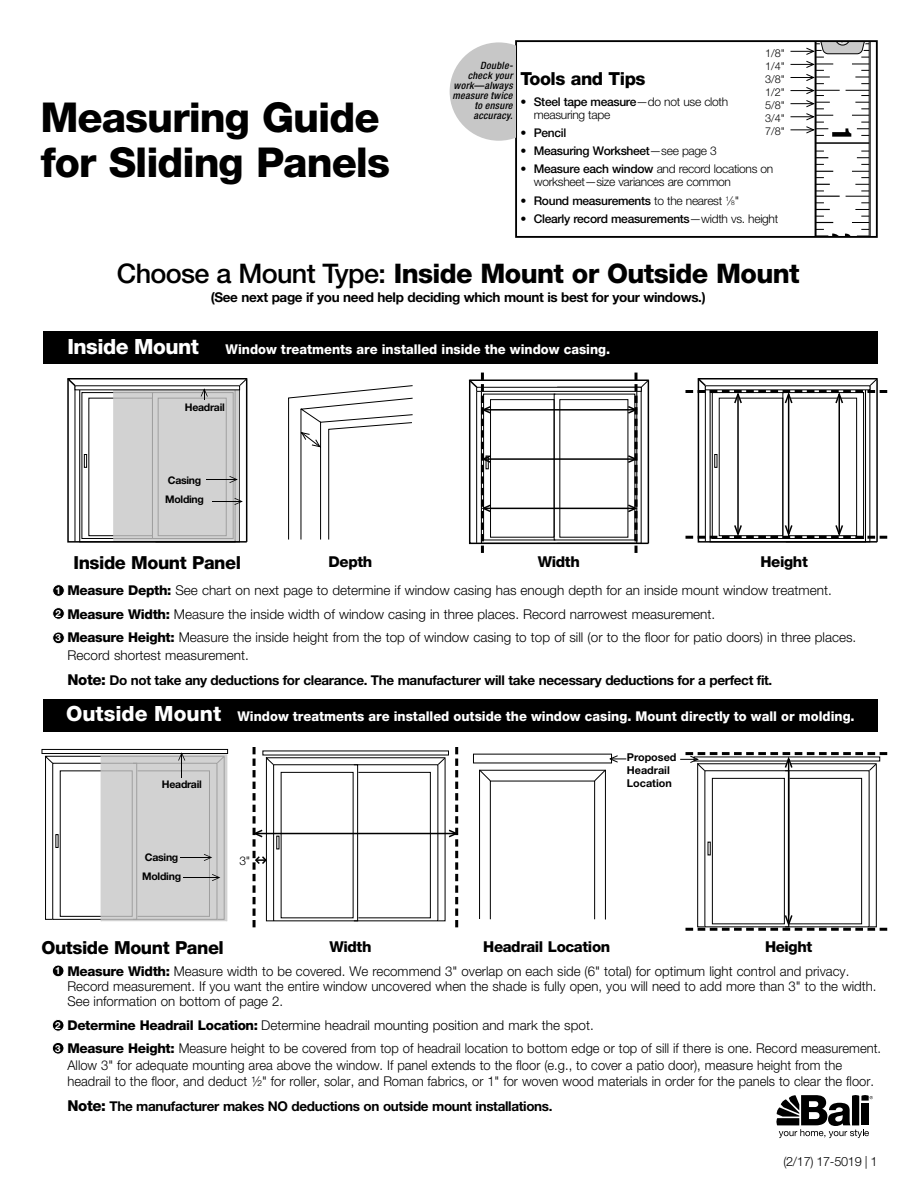
<style>
.page{position:relative;width:918px;height:1188px;background:#fff}
.page>*{position:absolute;margin:0;border:0;box-sizing:border-box;transform-origin:0 0}
.t1{font:800 41.25px/45px "Helvetica Neue LT Std";letter-spacing:-.025em;color:#000}
.t2{font:800 27px "Helvetica Neue LT Std";letter-spacing:-.025em;color:#000}
.t3{font:800 21px "Helvetica Neue LT Std";letter-spacing:-.025em;color:#fff}
.t4{font:800 18px "Helvetica Neue LT Std";letter-spacing:-.025em;color:#000}
.t5{font:800 15px "Helvetica Neue LT Std";letter-spacing:-.025em;color:#000}
.t6{font:300 13.5px/15px "Helvetica Neue LT Std";color:#000}
.t7{font:300 13.5px/16.5px "Helvetica Neue LT Std";color:#000;scale:.96 1}
.t8{font:700 13.5px "Helvetica Neue LT Std";letter-spacing:-.025em;color:#000}
.t9{font:800 13.5px "Helvetica Neue LT Std";color:#fff;scale:.96 1}
.t10{font:300 12.75px "Helvetica Neue LT Std";letter-spacing:-.025em;color:#000}
.t11{font:300 12px/13.5px "Helvetica Neue LT Std";letter-spacing:-.025em;color:#000}
.t12{font:500 12px "Helvetica Neue LT Std";letter-spacing:-.025em;color:#000}
.t13{font:300 10.95px "Helvetica Neue LT Std";color:#000}
.t14{font:700 10.8px/12.9px "Helvetica Neue LT Std";color:#000}
.t15{font:700 10.5px "Helvetica Neue LT Std";letter-spacing:-.025em;color:#000}
.t16{font:italic 500 condensed 10.05px/10.1px "Helvetica Neue LT Std";letter-spacing:.03em;color:#000;text-align:right}
.t17{font:700 9.9px "Helvetica Neue LT Std";color:#fff}
.s1{font-weight:500}
.s2{font-weight:300}
.s3{font-weight:300;font-size:6.6px}
.s4{font-weight:800}
.s5{font-weight:800;font-size:15px}
.s6{font-size:21px}
</style>
<div class="page">
<div style="left:515px;top:40px;width:363px;height:198px;border:2px solid #000"></div>
<svg style="left:680px;top:752px;width:207px;height:179px"></svg>
<svg style="left:288px;top:385px;width:125px;height:155px"></svg>
<svg style="left:468px;top:373px;width:182px;height:180px"></svg>
<hr style="left:484px;top:409px;width:151px;height:2px;background:#000">
<svg style="left:479px;top:769px;width:127px;height:151px"></svg>
<svg style="left:608px;top:755px;width:18px;height:8px"></svg>
<svg style="left:252px;top:747px;width:207px;height:180px"></svg>
<div style="left:52px;top:965px;width:12px;height:12px;background:#000;border-radius:50%"></div>
<div style="left:52px;top:965px;width:12px;height:12px;border:1px solid #fff;border-radius:50%"></div>
<div style="left:52px;top:1042px;width:12px;height:12px;background:#000;border-radius:50%"></div>
<div style="left:52px;top:1042px;width:12px;height:12px;border:1px solid #fff;border-radius:50%"></div>
<div style="left:52px;top:1020px;width:12px;height:11px;background:#000;border-radius:50%"></div>
<div style="left:52px;top:1019px;width:12px;height:12px;border:1px solid #fff;border-radius:50%"></div>
<div style="left:53px;top:585px;width:11px;height:11px;background:#000;border-radius:50%"></div>
<div style="left:52px;top:585px;width:13px;height:12px;border:1px solid #fff;border-radius:50%"></div>
<div style="left:53px;top:632px;width:11px;height:12px;background:#000;border-radius:50%"></div>
<div style="left:52px;top:632px;width:13px;height:12px;border:1px solid #fff;border-radius:50%"></div>
<div style="left:53px;top:608px;width:11px;height:11px;background:#000;border-radius:50%"></div>
<div style="left:52px;top:607px;width:13px;height:12px;border:1px solid #fff;border-radius:50%"></div>
<div style="left:43px;top:331px;width:835px;height:33px;background:#000"></div>
<div style="left:43px;top:699px;width:835px;height:33px;background:#000"></div>
<svg style="left:67px;top:378px;width:181px;height:165px"></svg>
<div style="left:84px;top:454px;width:3px;height:14px;border:1px solid #000"></div>
<div style="left:42px;top:749px;width:186px;height:5px;border:1px solid #000"></div>
<svg style="left:101px;top:754px;width:126px;height:168px"></svg>
<svg style="left:43px;top:752px;width:182px;height:168px"></svg>
<hr style="left:180px;top:857px;width:31px;height:1px;background:#000">
<hr style="left:183px;top:877px;width:36px;height:1px;background:#000">
<svg style="left:686px;top:378px;width:201px;height:165px"></svg>
<hr style="left:788px;top:395px;width:1px;height:138px;background:#000">
<svg style="left:450px;top:42px;width:65px;height:99px"></svg>
<svg style="left:791px;top:41px;width:80px;height:196px"></svg>
<svg style="left:776px;top:1095px;width:97px;height:43px"></svg>
<p class="t1" style="left:40px;top:95px;width:351px">Measuring Guide for Sliding Panels</p>
<p class="t13" style="left:765px;top:46px;width:21px">1/8"</p>
<p class="t13" style="left:765px;top:59px;width:21px">1/4"</p>
<p class="t13" style="left:765px;top:72px;width:21px">3/8"</p>
<p class="t13" style="left:765px;top:85px;width:21px">1/2"</p>
<p class="t13" style="left:765px;top:98px;width:21px">5/8"</p>
<p class="t13" style="left:765px;top:112px;width:21px">3/4"</p>
<p class="t13" style="left:765px;top:125px;width:21px">7/8"</p>
<p class="t16" style="left:452px;top:61px;width:62px">Double-<br>check your work—always measure twice to ensure accuracy.</p>
<p class="t4" style="left:520px;top:68px;width:127px">Tools and Tips</p>
<p class="t11" style="left:534px;top:94px;width:196px;text-indent:-14px">• <span class="s1">Steel tape measure</span>—do not use cloth measuring tape</p>
<p class="t12" style="left:520px;top:125px;width:48px"><span class="s2">•</span> Pencil</p>
<p class="t12" style="left:520px;top:143px;width:198px"><span class="s2">•</span> Measuring Worksheet<span class="s2">—see page 3</span></p>
<p class="t11" style="left:534px;top:161px;width:241px;text-indent:-14px">• <span class="s1">Measure each window</span> and record locations on worksheet—size variances are common</p>
<p class="t12" style="left:520px;top:193px;width:220px"><span class="s2">•</span> Round measurements <span class="s2">to the nearest</span> <sup>1</sup><span class="s2">⁄</span><span class="s3">8</span><span class="s2">"</span></p>
<p class="t12" style="left:520px;top:211px;width:260px"><span class="s2">•</span> Clearly record measurements<span class="s2">—width vs. height</span></p>
<p class="t2" style="left:117px;top:257px;width:684px"><span class="s1">Choose a Mount Type:</span> Inside Mount or Outside Mount</p>
<p class="t8" style="left:211px;top:288px;width:496px">(See next page if you need help deciding which mount is best for your windows.)</p>
<p class="t3" style="left:68px;top:334px;width:133px">Inside Mount</p>
<p class="t9" style="left:226px;top:341px;width:402px">Window treatments are installed inside the window casing.</p>
<p class="t15" style="left:185px;top:401px;width:41px">Headrail</p>
<p class="t15" style="left:168px;top:474px;width:35px">Casing</p>
<p class="t15" style="left:165px;top:493px;width:40px">Molding</p>
<p class="t4" style="left:74px;top:552px;width:169px">Inside Mount Panel</p>
<p class="t5" style="left:329px;top:553px;width:45px">Depth</p>
<p class="t5" style="left:538px;top:553px;width:44px">Width</p>
<p class="t5" style="left:761px;top:553px;width:49px">Height</p>
<p class="t6" style="left:68px;top:583px;width:766px"><span class="s4">Measure Depth:</span> See chart on next page to determine if window casing has enough depth for an inside mount window treatment.</p>
<p class="t6" style="left:68px;top:606px;width:649px"><span class="s4">Measure Width:</span> Measure the inside width of window casing in three places. Record narrowest measurement.</p>
<p class="t6" style="left:68px;top:628px;width:790px;line-height:18px"><span class="s4">Measure Height:</span> Measure the inside height from the top of window casing to top of sill (or to the floor for patio doors) in three places.<br>Record shortest measurement.</p>
<p class="t8" style="left:68px;top:672px;width:706px"><span class="s5">Note:</span> Do not take any deductions for clearance. The manufacturer will take necessary deductions for a perfect fit.</p>
<p class="t17" style="left:56px;top:584px;width:7px">1</p>
<p class="t17" style="left:56px;top:607px;width:7px">2</p>
<p class="t17" style="left:56px;top:632px;width:7px">3</p>
<p class="t9" style="left:66px;top:708px;width:823px"><span class="s6">Outside Mount</span> Window treatments are installed outside the window casing. Mount directly to wall or molding.</p>
<p class="t15" style="left:162px;top:778px;width:41px">Headrail</p>
<p class="t15" style="left:145px;top:851px;width:35px">Casing</p>
<p class="t15" style="left:142px;top:870px;width:40px">Molding</p>
<p class="t11" style="left:240px;top:854px;width:12px">3"</p>
<p class="t14" style="left:627px;top:751px;width:51px">Proposed<br>Headrail<br>Location</p>
<p class="t4" style="left:41px;top:937px;width:184px">Outside Mount Panel</p>
<p class="t5" style="left:483px;top:938px;width:128px">Headrail Location</p>
<p class="t5" style="left:329px;top:938px;width:44px">Width</p>
<p class="t5" style="left:765px;top:938px;width:49px">Height</p>
<p class="t6" style="left:68px;top:964px;width:811px"><span class="s4">Measure Width:</span> Measure width to be covered. We recommend 3" overlap on each side (6" total) for optimum light control and privacy.<br>Record measurement. If you want the entire window uncovered when the shade is fully open, you will need to add more than 3" to the width.<br>See information on bottom of page 2.</p>
<p class="t6" style="left:68px;top:1017px;width:528px"><span class="s4">Determine Headrail Location:</span> Determine headrail mounting position and mark the spot.</p>
<p class="t7" style="left:68px;top:1040px;width:849px"><span class="s4">Measure Height:</span> Measure height to be covered from top of headrail location to bottom edge or top of sill if there is one. Record measurement.<br>Allow 3" for adequate mounting area above the window. If panel extends to the floor (e.g., to cover a patio door), measure height from the headrail to the floor, and deduct ½" for roller, solar, and Roman fabrics, or 1" for woven wood materials in order for the panels to clear the floor.</p>
<p class="t8" style="left:68px;top:1098px;width:487px"><span class="s5">Note:</span> The manufacturer makes NO deductions on outside mount installations.</p>
<p class="t17" style="left:55px;top:965px;width:7px">1</p>
<p class="t17" style="left:55px;top:1019px;width:7px">2</p>
<p class="t17" style="left:55px;top:1042px;width:7px">3</p>
<p class="t10" style="left:783px;top:1153px;width:96px">(2/17) 17-5019 | 1</p>
</div>
